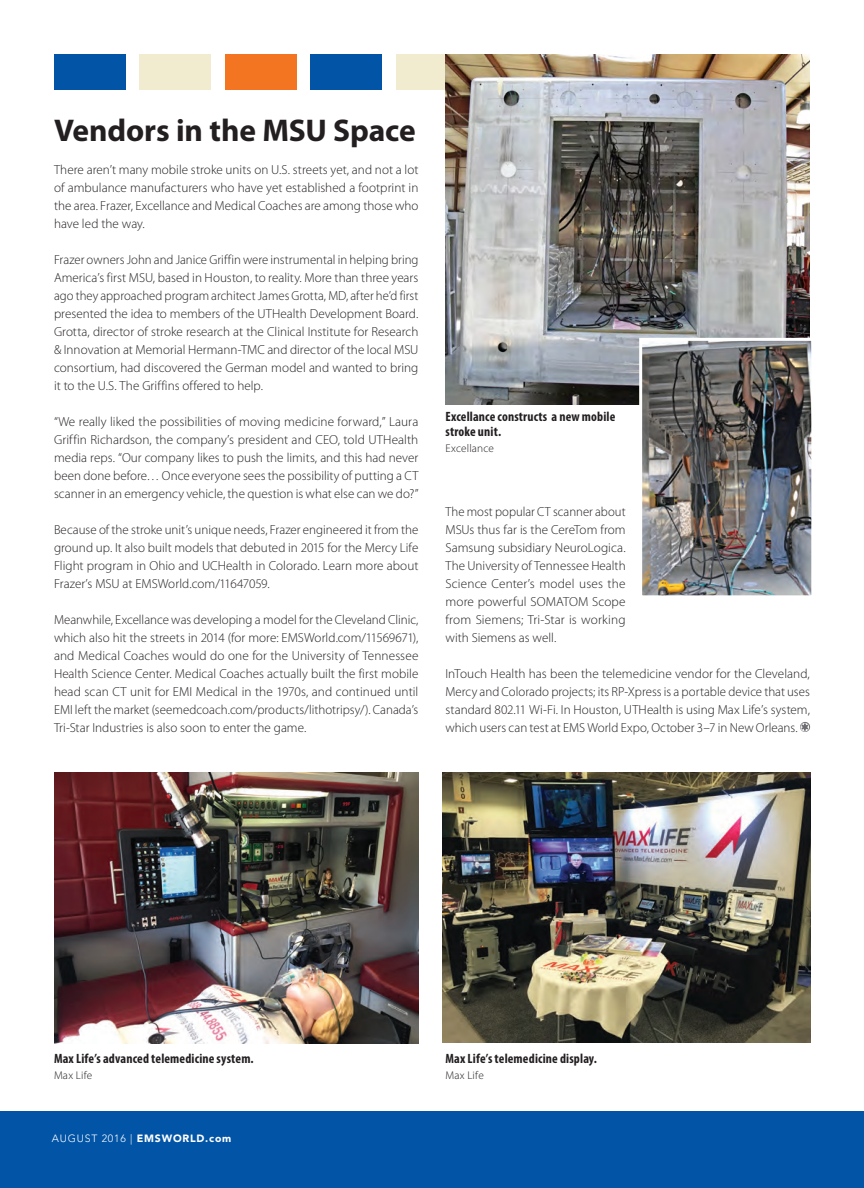
<style>
.page{position:relative;width:864px;height:1188px;background:#fff}
.page>*{position:absolute;margin:0;border:0;box-sizing:border-box;transform-origin:0 0}
.Headline_C{font:700 31.5px "Myriad Pro";letter-spacing:-.005em;color:#231f20}
.Caption_b{font:700 condensed 13.5px/15px "Myriad Pro";letter-spacing:.01em;color:#231f20}
.Body_Copy_b{font:300 13.2px/18px "Myriad Pro";color:#231f20;text-align:justify}
.PhotoCredit_b{font:300 11.25px "Myriad Pro";letter-spacing:.02em;color:#231f20}
.t1{font:900 10.5px "Avenir LT Std";letter-spacing:.075em;color:#fff}
.s1{font-weight:300}
</style>
<div class="page">
<img style="left:443px;top:772px;width:367px;height:270px">
<svg style="left:800px;top:722px;width:10px;height:10px"></svg>
<img style="left:54px;top:772px;width:364px;height:271px">
<div style="left:54px;top:54px;width:71px;height:35px;background:#0154a6"></div>
<div style="left:140px;top:54px;width:71px;height:35px;background:#f1ebd0"></div>
<div style="left:225px;top:54px;width:71px;height:35px;background:#f47521"></div>
<div style="left:311px;top:54px;width:71px;height:35px;background:#0154a6"></div>
<div style="left:396px;top:54px;width:72px;height:35px;background:#f1ebd0"></div>
<div style="left:0;top:1111px;width:864px;height:77px;background:#0154a6"></div>
<img style="left:446px;top:54px;width:364px;height:350px">
<img style="left:643px;top:342px;width:167px;height:252px">
<div style="left:639px;top:338px;width:175px;height:260px;border:3px solid #fff"></div>
<p class="Headline_C" style="left:54px;top:113px;width:363px">Vendors in the MSU Space</p>
<p class="Body_Copy_b" style="left:54px;top:161px;width:366px">There aren’t many mobile stroke units on U.S. streets yet, and not a lot of ambulance manufacturers who have yet established a footprint in the area. Frazer, Excellance and Medical Coaches are among those who have led the way.</p>
<p class="Body_Copy_b" style="left:54px;top:251px;width:366px">Frazer owners John and Janice Griffin were instrumental in helping bring America’s first MSU, based in Houston, to reality. More than three years ago they approached program architect James Grotta, MD, after he’d first presented the idea to members of the UTHealth Development Board.<br>Grotta, director of stroke research at the Clinical Institute for Research &amp; Innovation at Memorial Hermann-TMC and director of the local MSU consortium, had discovered the German model and wanted to bring it to the U.S. The Griffins offered to help.</p>
<p class="Body_Copy_b" style="left:54px;top:413px;width:366px">“We really liked the possibilities of moving medicine forward,” Laura Griffin Richardson, the company’s president and CEO, told UTHealth media reps. “Our company likes to push the limits, and this had never been done before… Once everyone sees the possibility of putting a CT scanner in an emergency vehicle, the question is what else can we do?”</p>
<p class="Body_Copy_b" style="left:54px;top:521px;width:366px">Because of the stroke unit’s unique needs, Frazer engineered it from the ground up. It also built models that debuted in 2015 for the Mercy Life Flight program in Ohio and UCHealth in Colorado. Learn more about Frazer’s MSU at EMSWorld.com/11647059.</p>
<p class="Body_Copy_b" style="left:54px;top:611px;width:366px">Meanwhile, Excellance was developing a model for the Cleveland Clinic, which also hit the streets in 2014 (for more: EMSWorld.com/11569671), and Medical Coaches would do one for the University of Tennessee Health Science Center. Medical Coaches actually built the first mobile head scan CT unit for EMI Medical in the 1970s, and continued until EMI left the market (seemedcoach.com/products/lithotripsy/). Canada’s Tri-Star Industries is also soon to enter the game.</p>
<p class="Caption_b" style="left:446px;top:408px;width:171px">Excellance constructs a new mobile stroke unit.</p>
<p class="PhotoCredit_b" style="left:446px;top:442px;width:50px">Excellance</p>
<p class="Body_Copy_b" style="left:446px;top:503px;width:182px">The most popular CT scanner about MSUs thus far is the CereTom from Samsung subsidiary NeuroLogica.<br>The University of Tennessee Health Science Center’s model uses the more powerful SOMATOM Scope from Siemens; Tri-Star is working with Siemens as well.</p>
<p class="Body_Copy_b" style="left:446px;top:665px;width:366px">InTouch Health has been the telemedicine vendor for the Cleveland, Mercy and Colorado projects; its RP-Xpress is a portable device that uses standard 802.11 Wi-Fi. In Houston, UTHealth is using Max Life’s system, which users can test at EMS World Expo, October 3–7 in New Orleans.</p>
<p class="Caption_b" style="left:54px;top:1050px;width:201px">Max Life’s advanced telemedicine system.</p>
<p class="PhotoCredit_b" style="left:54px;top:1069px;width:40px">Max Life</p>
<p class="t1" style="left:52px;top:1132px;width:181px"><span class="s1">AUGUST 2016 |</span> EMSWORLD.com</p>
<p class="Caption_b" style="left:446px;top:1050px;width:153px">Max Life’s telemedicine display.</p>
<p class="PhotoCredit_b" style="left:446px;top:1069px;width:40px">Max Life</p>
</div>
